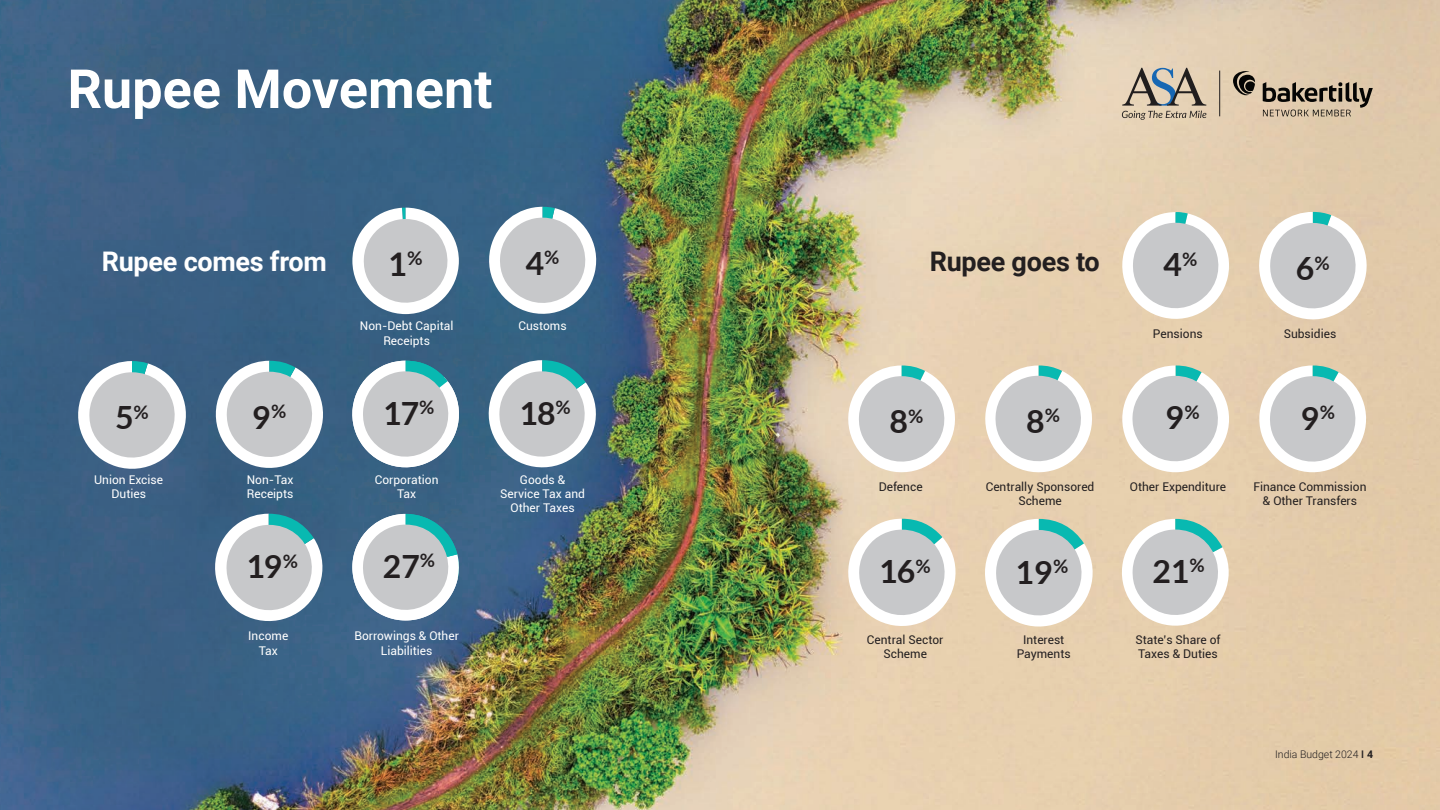
<style>
.page{position:relative;width:1440px;height:810px;background:#fff}
.page>*{position:absolute;margin:0;border:0;box-sizing:border-box;transform-origin:0 0}
.t1{font:700 54px "Roboto";color:#fff}
.t2{font:700 32.55px "Lato";color:#231f20}
.t3{font:700 32.1px "Lato";color:#231f20}
.t4{font:700 31.95px "Lato";letter-spacing:-.04em;color:#231f20}
.t5{font:700 27px "Roboto";letter-spacing:-.01em;color:#fff}
.t6{font:700 27px "Roboto";letter-spacing:-.01em;color:#231f20}
.t7{font:12px/14.4px "Roboto";color:#231f20;text-align:center}
.t8{font:12px/14.4px "Roboto";color:#fff;text-align:center}
.t9{font:300 10.5px "Roboto";color:#231f20}
.s1{font-weight:500}
.s2{font-weight:700}
</style>
<div class="page">
<img style="left:0;top:0;width:1440px;height:810px">
<div style="left:352px;top:208px;width:107px;height:106px;background:#fff;border-radius:53px"></div>
<svg style="left:363px;top:208px;width:88px;height:97px"></svg>
<svg style="left:484px;top:207px;width:117px;height:112px"></svg>
<svg style="left:72px;top:361px;width:120px;height:114px"></svg>
<svg style="left:208px;top:361px;width:123px;height:115px"></svg>
<svg style="left:346px;top:361px;width:120px;height:113px"></svg>
<svg style="left:482px;top:360px;width:121px;height:115px"></svg>
<svg style="left:208px;top:514px;width:122px;height:115px"></svg>
<svg style="left:347px;top:514px;width:117px;height:112px"></svg>
<svg style="left:1117px;top:212px;width:117px;height:112px"></svg>
<svg style="left:1252px;top:366px;width:122px;height:114px"></svg>
<svg style="left:978px;top:366px;width:122px;height:114px"></svg>
<svg style="left:1115px;top:366px;width:122px;height:114px"></svg>
<svg style="left:841px;top:366px;width:121px;height:114px"></svg>
<svg style="left:1252px;top:212px;width:121px;height:114px"></svg>
<svg style="left:842px;top:519px;width:120px;height:113px"></svg>
<svg style="left:1114px;top:519px;width:122px;height:114px"></svg>
<svg style="left:977px;top:519px;width:123px;height:115px"></svg>
<svg style="left:1263px;top:82px;width:110px;height:34px;background:#9d8e79"></svg>
<svg style="left:1233px;top:71px;width:22px;height:24px"></svg>
<hr style="left:1219px;top:71px;width:1px;height:45px;background:#201d1e">
<svg style="left:1122px;top:68px;width:84px;height:52px;background:#b2a899"></svg>
<h1 class="t1" style="left:68px;top:51px;width:426px">Rupee Movement</h1>
<h3 class="t5" style="left:102px;top:242px;width:226px">Rupee comes from</h3>
<h3 class="t6" style="left:930px;top:242px;width:172px">Rupee goes to</h3>
<h2 class="t2" style="left:388px;top:240px;width:36px">1<sup>%</sup></h2>
<h3 class="t4" style="left:526px;top:240px;width:35px">4<sup>%</sup></h3>
<h3 class="t3" style="left:1164px;top:241px;width:35px">4<sup>%</sup></h3>
<h3 class="t3" style="left:1296px;top:245px;width:35px">6<sup>%</sup></h3>
<p class="t8" style="left:360px;top:319px;width:95px">Non-Debt Capital</p>
<p class="t8" style="left:518px;top:319px;width:50px">Customs</p>
<p class="t8" style="left:383px;top:333px;width:48px">Receipts</p>
<p class="t7" style="left:1153px;top:326px;width:51px">Pensions</p>
<p class="t7" style="left:1284px;top:326px;width:54px">Subsidies</p>
<h3 class="t4" style="left:115px;top:394px;width:35px">5<sup>%</sup></h3>
<h3 class="t4" style="left:253px;top:394px;width:35px">9<sup>%</sup></h3>
<h3 class="t4" style="left:383px;top:389px;width:53px">15<sup>%</sup>7</h3>
<h3 class="t4" style="left:520px;top:390px;width:53px">18<sup>%</sup></h3>
<h3 class="t3" style="left:889px;top:398px;width:35px">8<sup>%</sup></h3>
<h3 class="t3" style="left:1026px;top:398px;width:35px">8<sup>%</sup></h3>
<h3 class="t3" style="left:1166px;top:394px;width:35px">9<sup>%</sup></h3>
<h3 class="t3" style="left:1301px;top:394px;width:35px">9<sup>%</sup></h3>
<p class="t8" style="left:94px;top:472px;width:70px">Union Excise<br>Duties</p>
<p class="t8" style="left:247px;top:472px;width:48px;text-align:left">Non-Tax<br>Receipts</p>
<p class="t8" style="left:375px;top:472px;width:65px">Corporation<br>Tax</p>
<p class="t8" style="left:500px;top:472px;width:86px">Goods &amp;<br>Service Tax and<br>Other Taxes</p>
<p class="t7" style="left:879px;top:479px;width:45px">Defence</p>
<p class="t7" style="left:986px;top:479px;width:110px">Centrally Sponsored<br>Scheme</p>
<p class="t7" style="left:1130px;top:479px;width:98px">Other Expenditure</p>
<p class="t7" style="left:1253px;top:479px;width:115px">Finance Commission &amp; Other Transfers</p>
<h3 class="t4" style="left:247px;top:543px;width:53px">19<sup>%</sup></h3>
<h3 class="t4" style="left:383px;top:543px;width:54px">27<sup>%</sup></h3>
<h3 class="t4" style="left:384px;top:543px;width:37px">34</h3>
<h3 class="t3" style="left:880px;top:548px;width:53px">16<sup>%</sup></h3>
<h3 class="t3" style="left:1152px;top:548px;width:54px">21<sup>%</sup></h3>
<h3 class="t3" style="left:1016px;top:548px;width:54px">19<sup>%</sup></h3>
<p class="t8" style="left:248px;top:628px;width:42px">Income<br>Tax</p>
<p class="t8" style="left:354px;top:628px;width:106px">Borrowings &amp; Other<br>Liabilities</p>
<p class="t7" style="left:867px;top:632px;width:78px">Central Sector<br>Scheme</p>
<p class="t7" style="left:1135px;top:632px;width:87px;text-align:left">State’s Share of<br>Taxes &amp; Duties</p>
<p class="t7" style="left:1017px;top:632px;width:56px">Interest<br>Payments</p>
<p class="t9" style="left:1275px;top:747px;width:99px">India Budget 2024 <span class="s1">I</span> <span class="s2">4</span></p>
</div>
